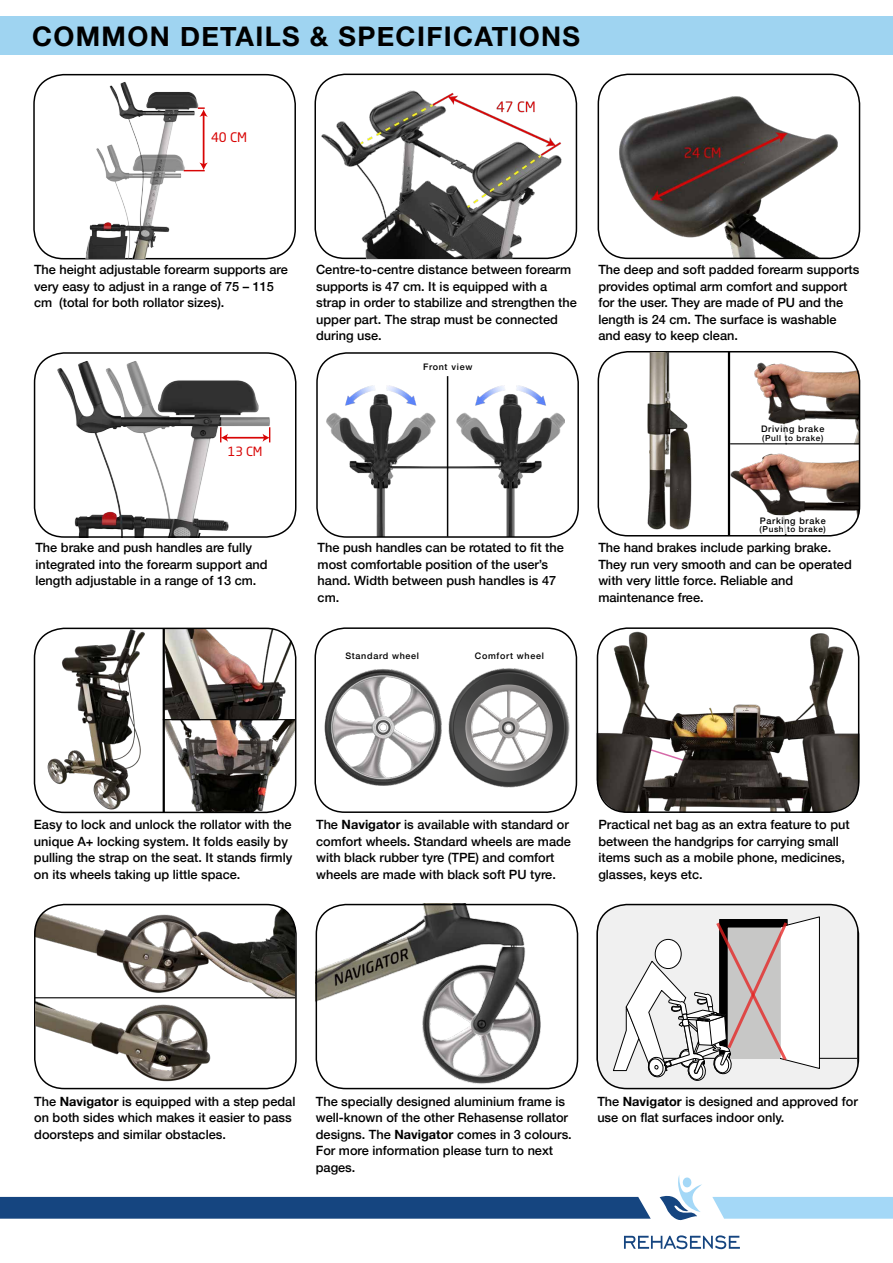
<style>
.page{position:relative;width:893px;height:1263px;background:#fff}
.page>*{position:absolute;margin:0;border:0;box-sizing:border-box;transform-origin:0 0}
.t1{font:700 27px "Helvetica Neue";letter-spacing:.05em;color:#000}
.t2{font:13.05px "Neo Sans Std";color:#d80505}
.t3{font:500 12.75px/16.5px "Helvetica Neue";color:#000}
.t4{font:12.6px "Neo Sans Std";color:#d80505}
.t5{font:500 9px "Helvetica Neue";letter-spacing:.075em;color:#000}
.t6{font:500 8.25px "Helvetica Neue";letter-spacing:.075em;color:#000}
.s1{font-weight:700}
</style>
<div class="page">
<img style="left:165px;top:628px;width:132px;height:184px">
<img style="left:754px;top:351px;width:106px;height:92px">
<img style="left:730px;top:445px;width:130px;height:91px">
<div style="left:758px;top:424px;width:70px;height:19px;background:#fff"></div>
<div style="left:758px;top:515px;width:70px;height:19px;background:#fff"></div>
<img style="left:619px;top:96px;width:226px;height:162px">
<div style="left:33px;top:74px;width:263px;height:185px;border:2px solid #000;border-radius:30px"></div>
<img style="left:79px;top:82px;width:127px;height:176px">
<hr style="left:203px;top:115px;width:1px;height:50px;background:#d80505">
<svg style="left:198px;top:107px;width:10px;height:10px"></svg>
<svg style="left:184px;top:163px;width:24px;height:8px"></svg>
<img style="left:34px;top:903px;width:261px;height:94px">
<div style="left:34px;top:904px;width:263px;height:185px;border:2px solid #000;border-radius:30px"></div>
<div style="left:0;top:16px;width:893px;height:38px;background:#9dd3f1"></div>
<div style="left:598px;top:904px;width:260px;height:184px;background:#f0f0f0"></div>
<hr style="left:819px;top:1058px;width:38px;height:1px;background:#000">
<img style="left:327px;top:385px;width:238px;height:152px">
<div style="left:0;top:1197px;width:651px;height:22px;background:#154580"></div>
<svg style="left:712px;top:1197px;width:181px;height:22px"></svg>
<svg style="left:624px;top:1235px;width:116px;height:14px"></svg>
<svg style="left:660px;top:1175px;width:42px;height:46px"></svg>
<img style="left:35px;top:357px;width:261px;height:181px">
<hr style="left:226px;top:437px;width:39px;height:2px;background:#d80505">
<svg style="left:220px;top:427px;width:8px;height:15px"></svg>
<svg style="left:263px;top:427px;width:7px;height:15px"></svg>
<hr style="left:730px;top:443px;width:129px;height:1px;background:#000">
<hr style="left:728px;top:352px;width:2px;height:184px;background:#000">
<div style="left:598px;top:351px;width:262px;height:185px;border:2px solid #000;border-radius:30px"></div>
<div style="left:598px;top:74px;width:262px;height:185px;border:2px solid #000;border-radius:30px"></div>
<div style="left:316px;top:352px;width:263px;height:186px;border:2px solid #000;border-radius:30px"></div>
<div style="left:314px;top:74px;width:263px;height:185px;border:2px solid #000;border-radius:30px"></div>
<div style="left:34px;top:352px;width:262px;height:186px;border:2px solid #000;border-radius:30px"></div>
<hr style="left:163px;top:719px;width:133px;height:1px;background:#000">
<img style="left:46px;top:628px;width:99px;height:184px">
<hr style="left:163px;top:628px;width:2px;height:184px;background:#000">
<div style="left:34px;top:628px;width:262px;height:185px;border:2px solid #000;border-radius:30px"></div>
<div style="left:596px;top:904px;width:263px;height:185px;border:2px solid #000;border-radius:30px"></div>
<svg style="left:613px;top:917px;width:206px;height:164px"></svg>
<img style="left:597px;top:628px;width:262px;height:185px">
<img style="left:324px;top:669px;width:118px;height:117px">
<img style="left:448px;top:668px;width:122px;height:120px">
<div style="left:314px;top:627px;width:263px;height:186px;border:2px solid #000;border-radius:30px"></div>
<div style="left:597px;top:627px;width:262px;height:186px;border:2px solid #000;border-radius:30px"></div>
<img style="left:316px;top:904px;width:225px;height:184px">
<div style="left:316px;top:904px;width:262px;height:185px;border:2px solid #000;border-radius:30px"></div>
<hr style="left:34px;top:997px;width:261px;height:1px;background:#000">
<img style="left:316px;top:83px;width:248px;height:175px">
<img style="left:629px;top:352px;width:77px;height:185px">
<img style="left:36px;top:996px;width:189px;height:92px">
<hr style="left:447px;top:376px;width:1px;height:161px;background:#000">
<h1 class="t1" style="left:32px;top:15px;width:550px">COMMON DETAILS &amp; SPECIFICATIONS</h1>
<p class="t2" style="left:211px;top:130px;width:38px">40 CM</p>
<p class="t3" style="left:34px;top:260px;width:255px">The height adjustable forearm supports are very easy to adjust in a range of 75 – 115 cm (total for both rollator sizes).</p>
<p class="t4" style="left:228px;top:443px;width:36px">13 CM</p>
<p class="t3" style="left:35px;top:539px;width:234px">The brake and push handles are fully integrated into the forearm support and length adjustable in a range of 13 cm.</p>
<p class="t3" style="left:316px;top:260px;width:262px">Centre-to-centre distance between forearm supports is 47 cm. It is equipped with a strap in order to stabilize and strengthen the upper part. The strap must be connected during use.</p>
<p class="t5" style="left:423px;top:359px;width:51px">Front view</p>
<p class="t3" style="left:598px;top:260px;width:262px">The deep and soft padded forearm supports provides optimal arm comfort and support for the user. They are made of PU and the length is 24 cm. The surface is washable and easy to keep clean.</p>
<p class="t5" style="left:761px;top:422px;width:65px">Driving brake</p>
<p class="t6" style="left:762px;top:431px;width:63px">(Pull to brake)</p>
<p class="t3" style="left:318px;top:539px;width:248px">The push handles can be rotated to fit the most comfortable position of the user’s hand. Width between push handles is 47 cm.</p>
<p class="t5" style="left:345px;top:648px;width:75px">Standard wheel</p>
<p class="t5" style="left:475px;top:648px;width:70px">Comfort wheel</p>
<p class="t5" style="left:760px;top:513px;width:67px">Parking brake</p>
<p class="t6" style="left:760px;top:523px;width:68px">(Push to brake)</p>
<p class="t3" style="left:598px;top:539px;width:255px">The hand brakes include parking brake.<br>They run very smooth and can be operated with very little force. Reliable and maintenance free.</p>
<p class="t3" style="left:34px;top:815px;width:260px">Easy to lock and unlock the rollator with the unique A+ locking system. It folds easily by pulling the strap on the seat. It stands firmly on its wheels taking up little space.</p>
<p class="t3" style="left:316px;top:815px;width:256px">The <span class="s1">Navigator</span> is available with standard or comfort wheels. Standard wheels are made with black rubber tyre (TPE) and comfort wheels are made with black soft PU tyre.</p>
<p class="t3" style="left:598px;top:815px;width:253px">Practical net bag as an extra feature to put between the handgrips for carrying small items such as a mobile phone, medicines, glasses, keys etc.</p>
<p class="t3" style="left:34px;top:1092px;width:263px">The <span class="s1">Navigator</span> is equipped with a step pedal on both sides which makes it easier to pass doorsteps and similar obstacles.</p>
<p class="t3" style="left:316px;top:1092px;width:258px">The specially designed aluminium frame is well-known of the other Rehasense rollator designs. The <span class="s1">Navigator</span> comes in 3 colours.<br>For more information please turn to next pages.</p>
<p class="t3" style="left:597px;top:1092px;width:262px">The <span class="s1">Navigator</span> is designed and approved for use on flat surfaces indoor only.</p>
</div>
